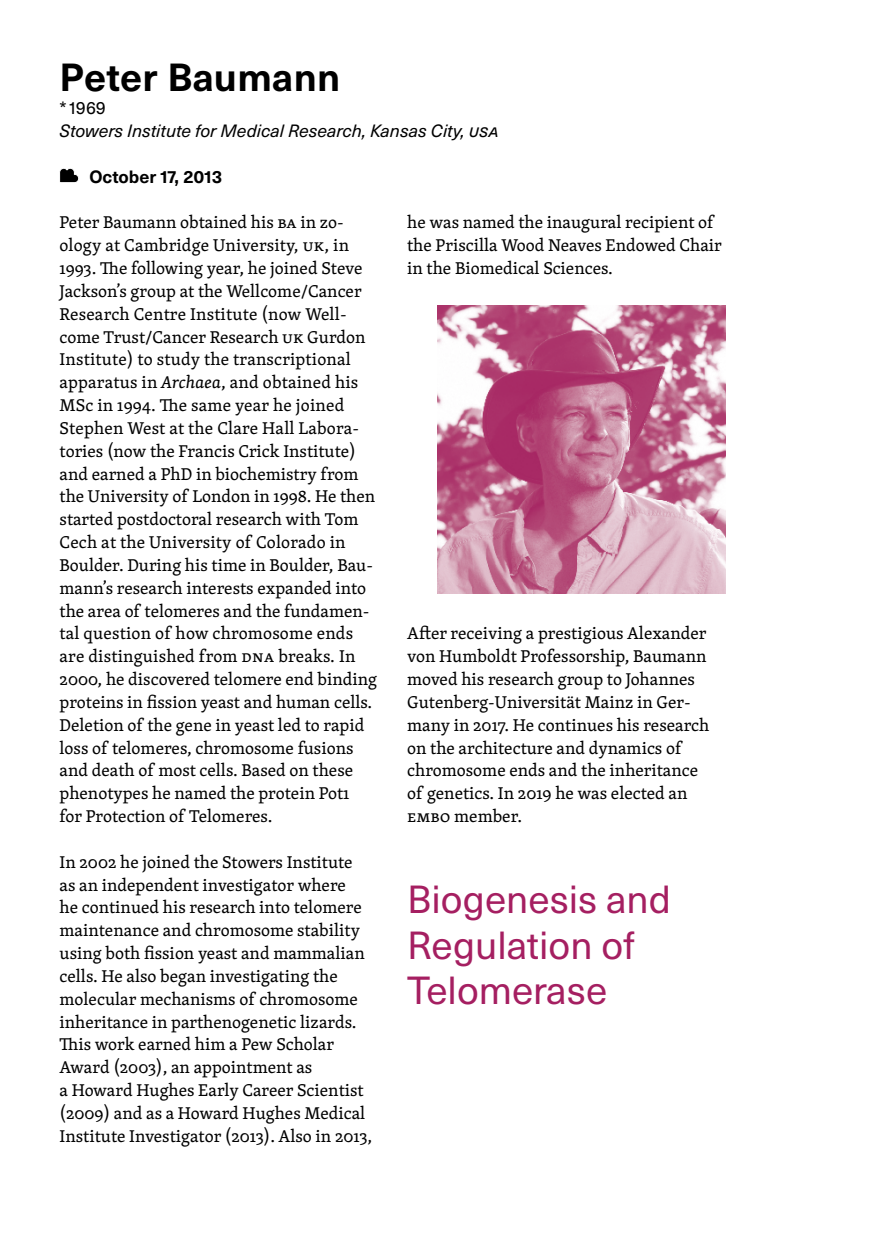
<style>
.page{position:relative;width:874px;height:1241px;background:#fff}
.page>*{position:absolute;margin:0;border:0;box-sizing:border-box;transform-origin:0 0}
.Přednáška_černý{font:38.5px/45.5px "Neue Haas Unica W1 G";color:#a51f61}
.Speaker_hlavička{font:700 38.5px "Neue Haas Unica W1 G";letter-spacing:.01em;color:#000}
.Odstavec_speaker{font:17.5px/22.8px "Skolar Latin";color:#000}
.Speaker_hlavička-2{font:italic 17.5px "Neue Haas Unica W1 G";color:#000}
.Speaker_hlavička-3{font:700 17.5px "Neue Haas Unica W1 G";color:#000}
.Speaker_hlavička-4{font:17.5px "Neue Haas Unica W1 G";color:#000}
.s1{font-style:italic}
</style>
<div class="page">
<img style="left:437px;top:305px;width:287px;height:288px">
<svg style="left:60px;top:168px;width:19px;height:15px"></svg>
<p class="Speaker_hlavička" style="left:60px;top:48px;width:282px">Peter Baumann</p>
<p class="Speaker_hlavička-4" style="left:60px;top:95px;width:48px">* 1969</p>
<p class="Speaker_hlavička-2" style="left:60px;top:118px;width:440px">Stowers Institute for Medical Research, Kansas City, USA</p>
<p class="Speaker_hlavička-3" style="left:89px;top:163px;width:134px">October 17, 2013</p>
<p class="Odstavec_speaker" style="left:60px;top:210px;width:319px">Peter Baumann obtained his BA in zo&shy;ology at Cambridge University, UK, in 1993. The following year, he joined Steve Jackson’s group at the Wellcome/Cancer Research Centre Institute (now Well&shy;come Trust/Cancer Research UK Gurdon Institute) to study the transcriptional apparatus in <span class="s1">Archaea</span>, and obtained his MSc in 1994. The same year he joined Stephen West at the Clare Hall Labora&shy;tories (now the Francis Crick Institute) and earned a PhD in biochemistry from the University of London in 1998. He then started postdoctoral research with Tom Cech at the University of Colorado in Boulder. During his time in Boulder, Bau&shy;mann’s research interests expanded into the area of telomeres and the fundamen&shy;tal question of how chromosome ends are distinguished from DNA breaks. In 2000, he discovered telomere end binding proteins in fission yeast and human cells.<br>Deletion of the gene in yeast led to rapid loss of telomeres, chromosome fusions and death of most cells. Based on these phenotypes he named the protein Pot1<br>for Protection of Telomeres.</p>
<p class="Odstavec_speaker" style="left:60px;top:849px;width:314px">In 2002 he joined the Stowers Institute as an independent investigator where<br>he continued his research into telomere maintenance and chromosome stability using both fission yeast and mammalian cells. He also began investigating the molecular mechanisms of chromosome inheritance in parthenogenetic lizards.<br>This work earned him a Pew Scholar Award (2003), an appointment as<br>a Howard Hughes Early Career Scientist (2009) and as a Howard Hughes Medical Institute Investigator (2013). Also in 2013,</p>
<p class="Odstavec_speaker" style="left:407px;top:210px;width:316px">he was named the inaugural recipient of the Priscilla Wood Neaves Endowed Chair in the Biomedical Sciences.</p>
<p class="Odstavec_speaker" style="left:407px;top:621px;width:303px">After receiving a prestigious Alexander von Humboldt Professorship, Baumann moved his research group to Johannes Gutenberg-Universität Mainz in Ger&shy;many in 2017. He continues his research on the architecture and dynamics of chromosome ends and the inheritance of genetics. In 2019 he was elected an EMBO member.</p>
<p class="Přednáška_černý" style="left:407px;top:874px;width:265px">Biogenesis and<br>Regulation of<br>Telomerase</p>
</div>
